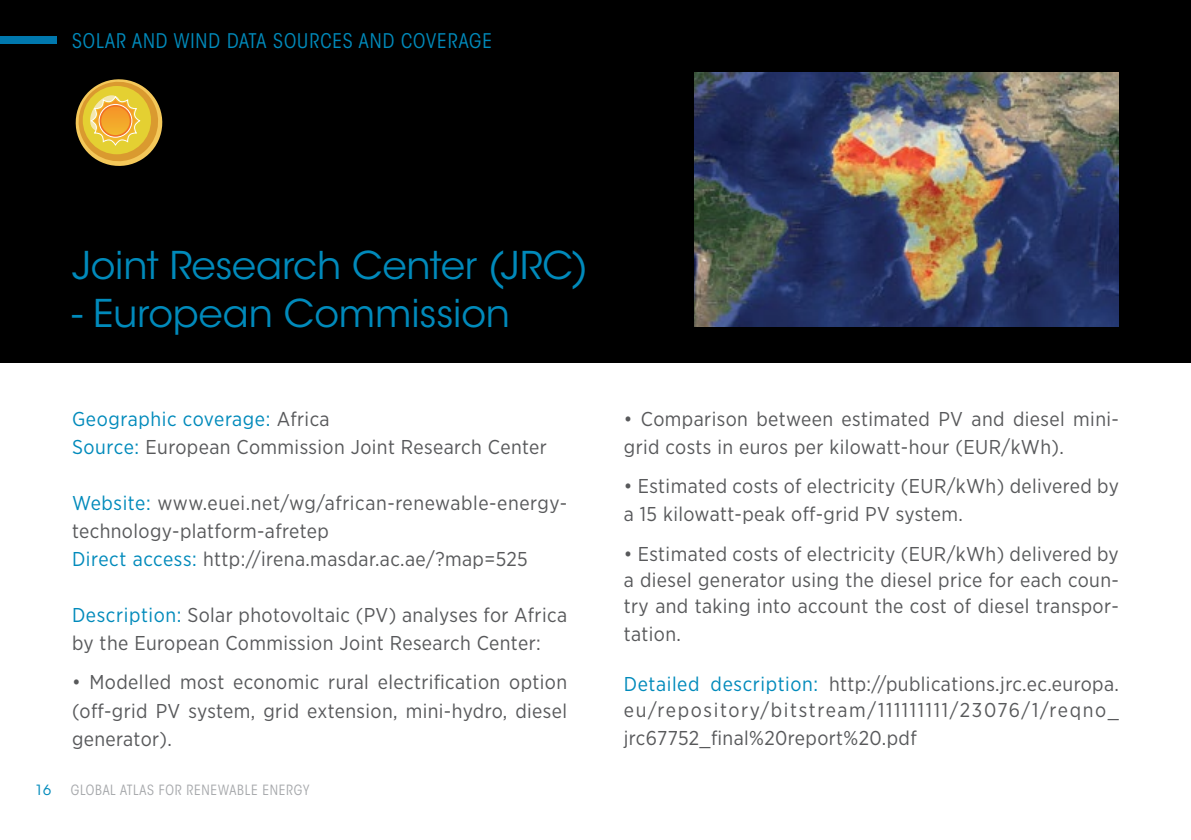
<style>
.page{position:relative;width:1191px;height:840px;background:#fff}
.page>*{position:absolute;margin:0;border:0;box-sizing:border-box;transform-origin:0 0}
.t1{font:38px "ITC Avant Garde Std";letter-spacing:-.005em;color:#008abb}
.t2{font:20px/28px "Gotham Narrow";letter-spacing:.02em;color:#58595b}
.t3{font:condensed 20px "ITC Avant Garde Std";letter-spacing:.05em;color:#008abb}
.t4{font:condensed 14px "ITC Avant Garde Std";letter-spacing:.05em;color:#a7a9ac}
.t5{font:14px "ITC Avant Garde Std";color:#008abb}
.s1{color:#008abb}
</style>
<div class="page">
<div style="left:0;top:0;width:1191px;height:362px;background:#000"></div>
<div style="left:0;top:36px;width:57px;height:7px;background:#0078ae"></div>
<img style="left:695px;top:72px;width:424px;height:254px">
<svg style="left:75px;top:79px;width:88px;height:87px"></svg>
<svg style="left:99px;top:104px;width:33px;height:33px"></svg>
<div style="left:99px;top:104px;width:33px;height:33px;border:1px solid #fff;border-radius:50%"></div>
<svg style="left:101px;top:106px;width:29px;height:29px"></svg>
<p class="t3" style="left:72px;top:28px;width:421px">SOLAR AND WIND DATA SOURCES AND COVERAGE</p>
<h1 class="t1" style="left:72px;top:242px;width:517px">Joint Research Center (JRC)</h1>
<h1 class="t1" style="left:72px;top:290px;width:439px">- European Commission</h1>
<p class="t5" style="left:35px;top:781px;width:18px">16</p>
<p class="t2" style="left:72px;top:404px;width:476px"><span class="s1">Geographic coverage:</span> Africa<br><span class="s1">Source:</span> European Commission Joint Research Center</p>
<p class="t2" style="left:72px;top:488px;width:496px"><span class="s1">Website:</span> www.euei.net/wg/african-renewable-energy&shy;technology-platform-afretep<br><span class="s1">Direct access:</span> http://irena.masdar.ac.ae/?map=525</p>
<p class="t2" style="left:72px;top:600px;width:496px"><span class="s1">Description:</span> Solar photovoltaic (PV) analyses for Africa by the European Commission Joint Research Center:</p>
<p class="t2" style="left:72px;top:667px;width:496px;text-align:justify">• Modelled most economic rural electrification option (off-grid PV system, grid extension, mini-hydro, diesel generator).</p>
<p class="t4" style="left:71px;top:781px;width:240px">GLOBAL ATLAS FOR RENEWABLE ENERGY</p>
<p class="t2" style="left:624px;top:404px;width:496px">• Comparison between estimated PV and diesel mini&shy;grid costs in euros per kilowatt-hour (EUR/kWh).</p>
<p class="t2" style="left:624px;top:471px;width:496px">• Estimated costs of electricity (EUR/kWh) delivered by a 15 kilowatt-peak off-grid PV system.</p>
<p class="t2" style="left:624px;top:540px;width:496px;line-height:26px;text-align:justify">• Estimated costs of electricity (EUR/kWh) delivered by a diesel generator using the diesel price for each coun&shy;try and taking into account the cost of diesel transpor-</p>
<p class="t2" style="left:624px;top:619px;width:59px">tation.</p>
<p class="t2" style="left:624px;top:670px;width:497px;line-height:26px"><span class="s1">Detailed description:</span> http://publications.jrc.ec.europa. eu/repository/bitstream/111111111/23076/1/reqno_</p>
<p class="t2" style="left:624px;top:723px;width:294px">jrc67752_final%20report%20.pdf</p>
</div>
